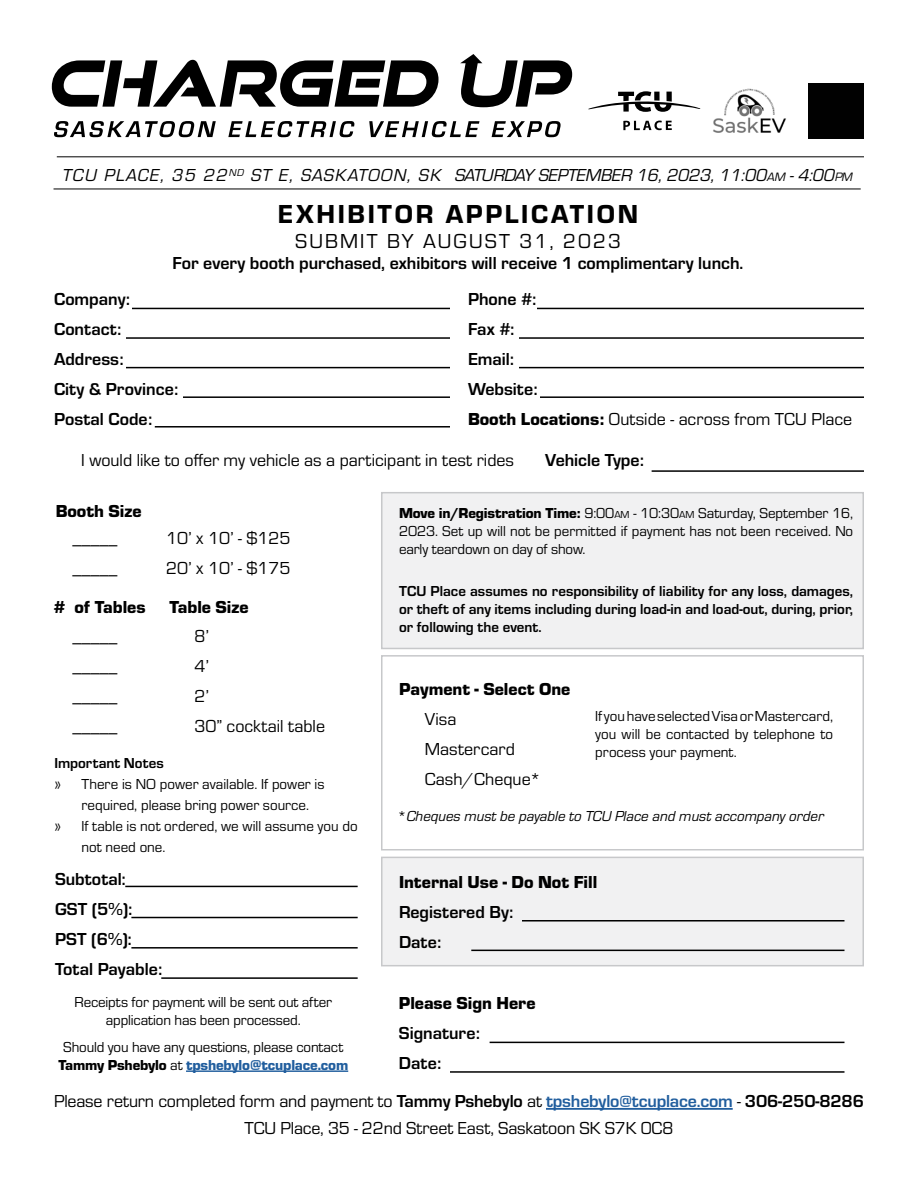
<style>
.page{position:relative;width:918px;height:1188px;background:#fff}
.page>*{position:absolute;margin:0;border:0;box-sizing:border-box;transform-origin:0 0}
.t1{font:27px "Eurostile Hea";letter-spacing:.1em;color:#000}
.t2{font:21px "Eurostile";letter-spacing:.1em;color:#000}
.t3{font:18px/30px "Eurostile";color:#000}
.t4{font:700 18px/30px "Eurostile";color:#000}
.t5{font:900 18px "Eurostile";color:#000}
.t6{font:italic 18px "Eurostile";color:#000}
.t7{font:15px/18px "Eurostile";color:#000;text-align:justify}
.t8{font:700 15px/18px "Eurostile";color:#000;text-align:justify}
.t9{font:italic 15px "Eurostile";color:#000}
.s1{font-size:12.6px}
.s2{font-weight:900}
.s3{font-weight:400}
.s4{font-weight:900;color:#215e9e}
.s5{font-size:10.5px}
.s6{font-style:normal}
.s7{font-weight:700}
.s8{font-weight:700;color:#215e9e}
</style>
<div class="page">
<div style="left:381px;top:492px;width:483px;height:157px;background:#f1f1f2;border:2px solid #c7c8ca"></div>
<hr style="left:57px;top:156px;width:807px;height:1px;background:#000">
<hr style="left:54px;top:189px;width:807px;height:1px;background:#000">
<svg style="left:52px;top:60px;width:387px;height:47px"></svg>
<svg style="left:54px;top:121px;width:162px;height:16px"></svg>
<svg style="left:228px;top:121px;width:126px;height:16px"></svg>
<svg style="left:369px;top:121px;width:111px;height:16px"></svg>
<svg style="left:492px;top:121px;width:69px;height:16px"></svg>
<svg style="left:460px;top:54px;width:112px;height:53px"></svg>
<hr style="left:132px;top:308px;width:318px;height:1px;background:#000">
<hr style="left:126px;top:337px;width:324px;height:2px;background:#000">
<hr style="left:126px;top:367px;width:324px;height:1px;background:#000">
<hr style="left:183px;top:396px;width:267px;height:2px;background:#000">
<hr style="left:155px;top:426px;width:295px;height:2px;background:#000">
<hr style="left:537px;top:308px;width:327px;height:1px;background:#000">
<hr style="left:519px;top:337px;width:345px;height:2px;background:#000">
<hr style="left:519px;top:367px;width:345px;height:1px;background:#000">
<hr style="left:540px;top:396px;width:324px;height:2px;background:#000">
<div style="left:381px;top:655px;width:483px;height:196px;border:2px solid #c7c8ca"></div>
<div style="left:381px;top:857px;width:483px;height:109px;background:#f1f1f2;border:2px solid #c7c8ca"></div>
<hr style="left:522px;top:920px;width:322px;height:2px;background:#000">
<hr style="left:471px;top:950px;width:374px;height:1px;background:#000">
<hr style="left:125px;top:886px;width:233px;height:1px;background:#000">
<hr style="left:131px;top:917px;width:227px;height:1px;background:#000">
<hr style="left:161px;top:977px;width:197px;height:2px;background:#000">
<hr style="left:186px;top:1070px;width:162px;height:2px;background:#215e9e">
<hr style="left:490px;top:1042px;width:354px;height:1px;background:#000">
<hr style="left:450px;top:1071px;width:394px;height:2px;background:#000">
<hr style="left:652px;top:470px;width:212px;height:2px;background:#000">
<hr style="left:546px;top:1108px;width:187px;height:2px;background:#215e9e">
<hr style="left:131px;top:947px;width:227px;height:2px;background:#000">
<img style="left:713px;top:88px;width:73px;height:45px">
<svg style="left:588px;top:91px;width:112px;height:21px"></svg>
<svg style="left:623px;top:121px;width:49px;height:9px"></svg>
<div style="left:809px;top:84px;width:55px;height:55px;background:#010101"></div>
<p class="t6" style="left:63px;top:163px;width:792px">TCU PLACE, 35 22<sup>ND</sup> ST E, SASKATOON, SK SATURDAY SEPTEMBER 16, 2023, 11:00<span class="s1">AM</span> - 4:00<span class="s1">PM</span></p>
<h1 class="t1" style="left:278px;top:195px;width:362px">EXHIBITOR APPLICATION</h1>
<h2 class="t2" style="left:295px;top:227px;width:327px">SUBMIT BY AUGUST 31, 2023</h2>
<p class="t4" style="left:173px;top:247px;width:572px">For every booth purchased, exhibitors will receive 1 complimentary lunch.</p>
<p class="t4" style="left:54px;top:283px;width:126px">Company:<br>Contact:<br>Address:<br>City &amp; Province:<br>Postal Code:</p>
<p class="t4" style="left:468px;top:283px;width:386px">Phone #:<br>Fax #:<br>Email:<br>Website:<br><span class="s2">Booth Locations:</span> <span class="s3">Outside - across from TCU Place</span></p>
<p class="t3" style="left:81px;top:444px;width:434px">I would like to offer my vehicle as a participant in test rides</p>
<p class="t4" style="left:545px;top:444px;width:100px">Vehicle Type:</p>
<p class="t5" style="left:56px;top:499px;width:87px">Booth Size</p>
<p class="t3" style="left:73px;top:523px;width:46px">_____ _____</p>
<p class="t5" style="left:54px;top:594px;width:93px"># of Tables</p>
<p class="t3" style="left:73px;top:620px;width:46px;text-align:justify">_____ _____ _____ _____</p>
<p class="t3" style="left:166px;top:522px;width:126px">10’ x 10’ - $125<br>20’ x 10’ - $175</p>
<p class="t5" style="left:169px;top:594px;width:81px">Table Size</p>
<p class="t3" style="left:194px;top:620px;width:132px">8’<br>4’<br>2’<br>30” cocktail table</p>
<p class="t8" style="left:54px;top:753px;width:111px">Important Notes</p>
<p class="t7" style="left:54px;top:775px;width:272px">» There is NO power available. If power is</p>
<p class="t7" style="left:81px;top:796px;width:229px">required, please bring power source.</p>
<p class="t7" style="left:54px;top:817px;width:305px">» If table is not ordered, we will assume you do</p>
<p class="t7" style="left:81px;top:838px;width:86px">not need one.</p>
<p class="t4" style="left:55px;top:863px;width:109px">Subtotal:<br>GST (5%):<br>PST (6%):<br>Total Payable:</p>
<p class="t7" style="left:75px;top:992px;width:259px;text-align:center">Receipts for payment will be sent out after application has been processed.</p>
<p class="t7" style="left:58px;top:1037px;width:291px;text-align:center">Should you have any questions, please contact<br><span class="s2">Tammy Pshebylo</span> at <span class="s4">tpshebylo@tcuplace.com</span></p>
<p class="t7" style="left:399px;top:503px;width:456px"><span class="s2">Move in/Registration Time:</span> 9:00<span class="s5">AM</span> - 10:30<span class="s5">AM</span> Saturday, September 16, 2023. Set up will not be permitted if payment has not been received. No early teardown on day of show.</p>
<p class="t8" style="left:399px;top:581px;width:456px">TCU Place assumes no responsibility of liability for any loss, damages, or theft of any items including during load-in and load-out, during, prior, or following the event.</p>
<p class="t5" style="left:399px;top:676px;width:173px">Payment - Select One</p>
<p class="t3" style="left:425px;top:703px;width:117px">Visa<br>Mastercard<br>Cash/Cheque*</p>
<p class="t9" style="left:397px;top:806px;width:428px"><span class="s6">*</span>Cheques must be payable to TCU Place and must accompany order</p>
<p class="t7" style="left:595px;top:706px;width:239px">If you have selected Visa or Mastercard, you will be contacted by telephone to process your payment.</p>
<p class="t5" style="left:399px;top:869px;width:200px">Internal Use - Do Not Fill</p>
<p class="t4" style="left:399px;top:895px;width:116px">Registered By:<br>Date:</p>
<p class="t5" style="left:399px;top:990px;width:138px">Please Sign Here</p>
<p class="t4" style="left:399px;top:1017px;width:83px">Signature:<br>Date:</p>
<p class="t3" style="left:54px;top:1087px;width:812px;line-height:27px;text-align:center">Please return completed form and payment to <span class="s7">Tammy Pshebylo</span> at <span class="s8">tpshebylo@tcuplace.com</span> - <span class="s7">306-250-8286<br></span>TCU Place, 35 - 22nd Street East, Saskatoon SK S7K 0C8</p>
</div>
